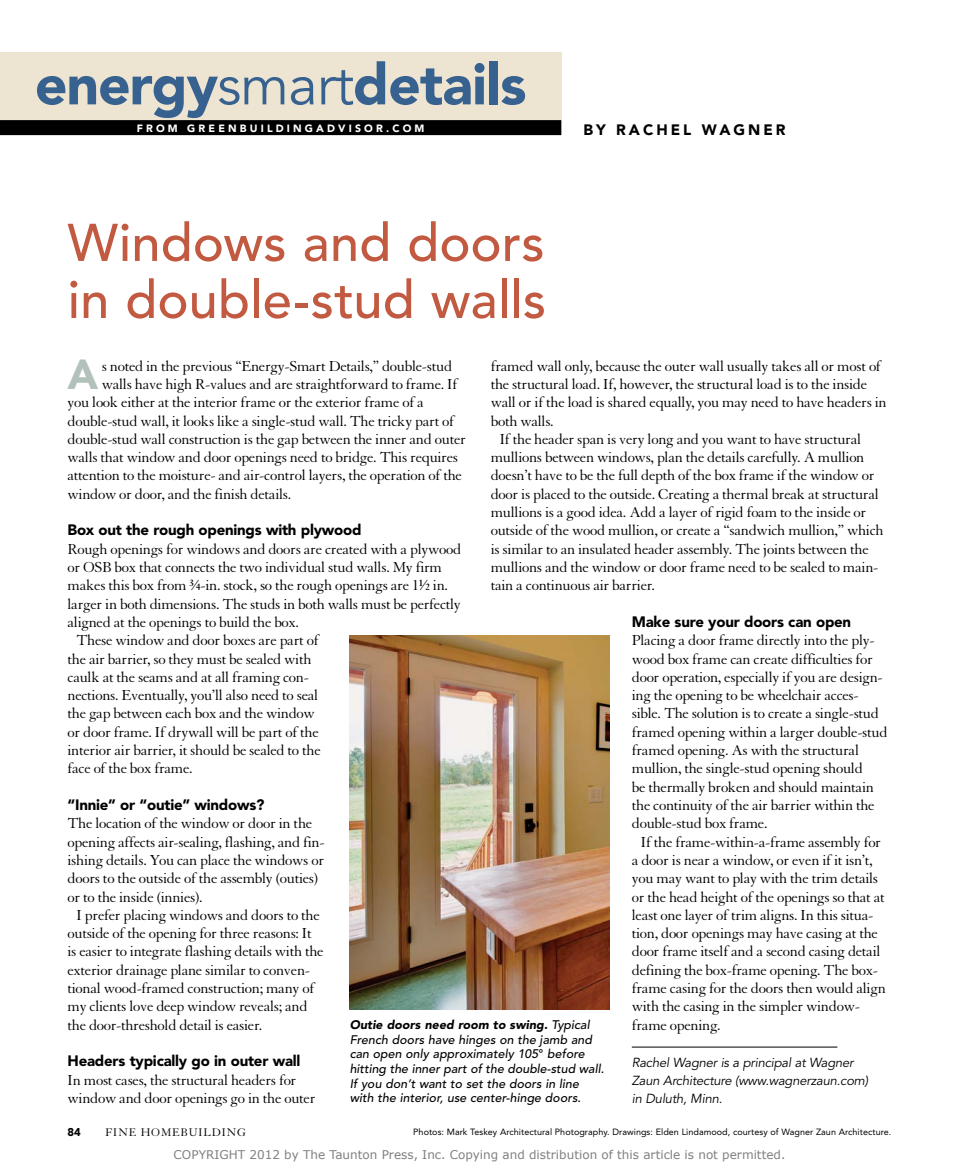
<style>
.page{position:relative;width:959px;height:1175px;background:#fff}
.page>*{position:absolute;margin:0;border:0;box-sizing:border-box;transform-origin:0 0}
.t1{font:900 57px "Avenir LT Std";color:#37618f}
.t2{font:500 52.5px/57px "Avenir LT Std";color:#c25a41}
.t3{font:900 41.55px "Avenir LT Std";color:#b2c2bb}
.t4{font:15.75px/18.3px "Granjon LT Std";letter-spacing:-.02em;color:#000}
.t5{font:900 15px "Avenir LT Std";letter-spacing:.175em;color:#000}
.t6{font:900 15px "Avenir LT Std";letter-spacing:.2em;color:#000}
.t7{font:italic 13.05px/18.3px "Avenir LT Std";letter-spacing:-.015em;color:#000}
.t8{font:italic 500 12.3px/14.7px "Avenir LT Std";letter-spacing:.005em;color:#000}
.t9{font:12px "Verdana";color:#808080}
.t10{font:12px "Granjon LT Std";letter-spacing:.07em;color:#000}
.t11{font:900 11.25px "Avenir LT Std";color:#000}
.t12{font:900 10.5px "Avenir LT Std";letter-spacing:.3em;color:#fff}
.t13{font:9px "Avenir LT Std";letter-spacing:.005em;color:#000}
.s1{font-weight:400}
.s2{font-weight:700}
.s3{font-weight:700;font-size:9.9px}
.s4{font-weight:900}
.s5{font-style:normal}
</style>
<div class="page">
<div style="left:0;top:52px;width:561px;height:83px;background:#eee4d2"></div>
<div style="left:0;top:120px;width:561px;height:15px;background:#000"></div>
<hr style="left:632px;top:1046px;width:205px;height:1px;background:#000">
<img style="left:350px;top:636px;width:259px;height:374px">
<h1 class="t1" style="left:35px;top:50px;width:493px">energy<span class="s1">smart</span>details</h1>
<p class="t12" style="left:137px;top:122px;width:289px">from greenbuildingadvisor.com</p>
<h2 class="t2" style="left:68px;top:215px;width:480px">Windows and doors in double-stud walls</h2>
<p class="t6" style="left:583px;top:121px;width:204px">by rachel wagner</p>
<h3 class="t3" style="left:68px;top:349px;width:32px">A</h3>
<p class="t4" style="left:102px;top:357px;width:352px">s noted in the previous “Energy-Smart Details,” double-stud</p>
<p class="t4" style="left:490px;top:357px;width:391px">framed wall only, because the outer wall usually takes all or most of</p>
<p class="t4" style="left:490px;top:375px;width:378px">the structural load. If, however, the structural load is to the inside</p>
<p class="t4" style="left:490px;top:393px;width:397px">wall or if the load is shared equally, you may need to have headers in</p>
<p class="t4" style="left:490px;top:412px;width:65px">both walls.</p>
<p class="t4" style="left:499px;top:430px;width:363px">If the header span is very long and you want to have structural</p>
<p class="t4" style="left:490px;top:448px;width:375px">mullions between windows, plan the details carefully. A mullion</p>
<p class="t4" style="left:490px;top:467px;width:385px">doesn’t have to be the full depth of the box frame if the window or</p>
<p class="t4" style="left:490px;top:485px;width:389px">door is placed to the outside. Creating a thermal break at structural</p>
<p class="t4" style="left:490px;top:503px;width:377px">mullions is a good idea. Add a layer of rigid foam to the inside or</p>
<p class="t4" style="left:490px;top:521px;width:394px">outside of the wood mullion, or create a “sandwich mullion,” which</p>
<p class="t4" style="left:490px;top:540px;width:379px">is similar to an insulated header assembly. The joints between the</p>
<p class="t4" style="left:490px;top:558px;width:389px">mullions and the window or door frame need to be sealed to main-</p>
<p class="t4" style="left:490px;top:576px;width:166px">tain a continuous air barrier.</p>
<p class="t5" style="left:632px;top:612px;width:221px">Make sure your doors can open</p>
<p class="t4" style="left:632px;top:631px;width:244px">Placing a door frame directly into the ply-</p>
<p class="t4" style="left:632px;top:650px;width:243px">wood box frame can create difficulties for</p>
<p class="t4" style="left:632px;top:668px;width:252px">door operation, especially if you are design-</p>
<p class="t4" style="left:632px;top:686px;width:228px">ing the opening to be wheelchair acces-</p>
<p class="t4" style="left:632px;top:704px;width:249px">sible. The solution is to create a single-stud</p>
<p class="t4" style="left:632px;top:723px;width:257px">framed opening within a larger double-stud</p>
<p class="t4" style="left:632px;top:741px;width:229px">framed opening. As with the structural</p>
<p class="t4" style="left:632px;top:759px;width:232px">mullion, the single-stud opening should</p>
<p class="t4" style="left:632px;top:778px;width:244px">be thermally broken and should maintain</p>
<p class="t4" style="left:632px;top:796px;width:244px">the continuity of the air barrier within the</p>
<p class="t4" style="left:632px;top:814px;width:137px">double-stud box frame.</p>
<p class="t4" style="left:640px;top:833px;width:242px">If the frame-within-a-frame assembly for</p>
<p class="t4" style="left:632px;top:851px;width:242px">a door is near a window, or even if it isn’t,</p>
<p class="t4" style="left:632px;top:869px;width:248px">you may want to play with the trim details</p>
<p class="t4" style="left:632px;top:887px;width:254px">or the head height of the openings so that at</p>
<p class="t4" style="left:632px;top:906px;width:243px">least one layer of trim aligns. In this situa-</p>
<p class="t4" style="left:632px;top:924px;width:248px">tion, door openings may have casing at the</p>
<p class="t4" style="left:632px;top:942px;width:250px">door frame itself and a second casing detail</p>
<p class="t4" style="left:632px;top:961px;width:248px">defining the box-frame opening. The box-</p>
<p class="t4" style="left:632px;top:979px;width:255px">frame casing for the doors then would align</p>
<p class="t4" style="left:632px;top:997px;width:230px">with the casing in the simpler window-</p>
<p class="t4" style="left:632px;top:1016px;width:90px">frame opening.</p>
<p class="t7" style="left:632px;top:1053px;width:238px">Rachel Wagner is a principal at Wagner<br>Zaun Architecture (www.wagnerzaun.com) in Duluth, Minn.</p>
<p class="t4" style="left:102px;top:375px;width:357px">walls have high R-values and are straightforward to frame. If</p>
<p class="t4" style="left:67px;top:393px;width:358px">you look either at the interior frame or the exterior frame of a</p>
<p class="t4" style="left:67px;top:412px;width:388px">double-stud wall, it looks like a single-stud wall. The tricky part of</p>
<p class="t4" style="left:67px;top:430px;width:400px">double-stud wall construction is the gap between the inner and outer</p>
<p class="t4" style="left:67px;top:448px;width:392px">walls that window and door openings need to bridge. This requires</p>
<p class="t4" style="left:67px;top:467px;width:396px">attention to the moisture- and air-control layers, the operation of the</p>
<p class="t4" style="left:67px;top:485px;width:225px">window or door, and the finish details.</p>
<p class="t5" style="left:68px;top:521px;width:295px">Box out the rough openings with plywood</p>
<p class="t4" style="left:68px;top:540px;width:395px">Rough openings for windows and doors are created with a plywood</p>
<p class="t4" style="left:68px;top:558px;width:376px">or OSB box that connects the two individual stud walls. My firm</p>
<p class="t4" style="left:68px;top:576px;width:382px">makes this box from <sup>3</sup><span class="s2">⁄</span><span class="s3">4</span>-in. stock, so the rough openings are 1<sup>1</sup><span class="s2">⁄</span><span class="s3">2</span> in.</p>
<p class="t4" style="left:68px;top:595px;width:395px">larger in both dimensions. The studs in both walls must be perfectly</p>
<p class="t4" style="left:68px;top:613px;width:233px">aligned at the openings to build the box.</p>
<p class="t4" style="left:76px;top:631px;width:244px">These window and door boxes are part of</p>
<p class="t4" style="left:68px;top:650px;width:245px">the air barrier, so they must be sealed with</p>
<p class="t4" style="left:68px;top:668px;width:243px">caulk at the seams and at all framing con-</p>
<p class="t4" style="left:68px;top:686px;width:252px">nections. Eventually, you’ll also need to seal</p>
<p class="t4" style="left:68px;top:704px;width:249px">the gap between each box and the window</p>
<p class="t4" style="left:68px;top:723px;width:253px">or door frame. If drywall will be part of the</p>
<p class="t4" style="left:68px;top:741px;width:255px">interior air barrier, it should be sealed to the</p>
<p class="t4" style="left:68px;top:759px;width:127px">face of the box frame.</p>
<p class="t5" style="left:68px;top:795px;width:198px">“Innie” or “outie” windows?</p>
<p class="t4" style="left:68px;top:814px;width:246px">The location of the window or door in the</p>
<p class="t4" style="left:68px;top:833px;width:259px">opening affects air-sealing, flashing, and fin-</p>
<p class="t4" style="left:68px;top:851px;width:258px">ishing details. You can place the windows or</p>
<p class="t4" style="left:68px;top:869px;width:252px">doors to the outside of the assembly (outies)</p>
<p class="t4" style="left:68px;top:887px;width:137px">or to the inside (innies).</p>
<p class="t4" style="left:76px;top:906px;width:245px">I prefer placing windows and doors to the</p>
<p class="t4" style="left:68px;top:924px;width:246px">outside of the opening for three reasons: It</p>
<p class="t4" style="left:68px;top:942px;width:258px">is easier to integrate flashing details with the</p>
<p class="t4" style="left:68px;top:961px;width:244px">exterior drainage plane similar to conven-</p>
<p class="t4" style="left:68px;top:979px;width:248px">tional wood-framed construction; many of</p>
<p class="t4" style="left:68px;top:997px;width:241px">my clients love deep window reveals; and</p>
<p class="t4" style="left:68px;top:1016px;width:196px">the door-threshold detail is easier.</p>
<p class="t5" style="left:68px;top:1052px;width:234px">Headers typically go in outer wall</p>
<p class="t4" style="left:68px;top:1070px;width:249px">In most cases, the structural headers for window and door openings go in the outer</p>
<p class="t8" style="left:350px;top:1017px;width:256px"><span class="s4">Outie doors need room to swing.</span> Typical French doors have hinges on the jamb and can open only approximately 105<span class="s5">°</span> before hitting the inner part of the double-stud wall.<br>If you don’t want to set the doors in line with the interior, use center-hinge doors.</p>
<p class="t13" style="left:413px;top:1126px;width:479px">Photos: Mark Teskey Architectural Photography. Drawings: Elden Lindamood, courtesy of Wagner Zaun Architecture.</p>
<p class="t11" style="left:68px;top:1125px;width:15px">84</p>
<p class="t10" style="left:105px;top:1126px;width:142px">FINE HOMEBUILDING</p>
<p class="t9" style="left:174px;top:1146px;width:613px">COPYRIGHT 2012 by The Taunton Press, Inc. Copying and distribution of this article is not permitted.</p>
</div>
